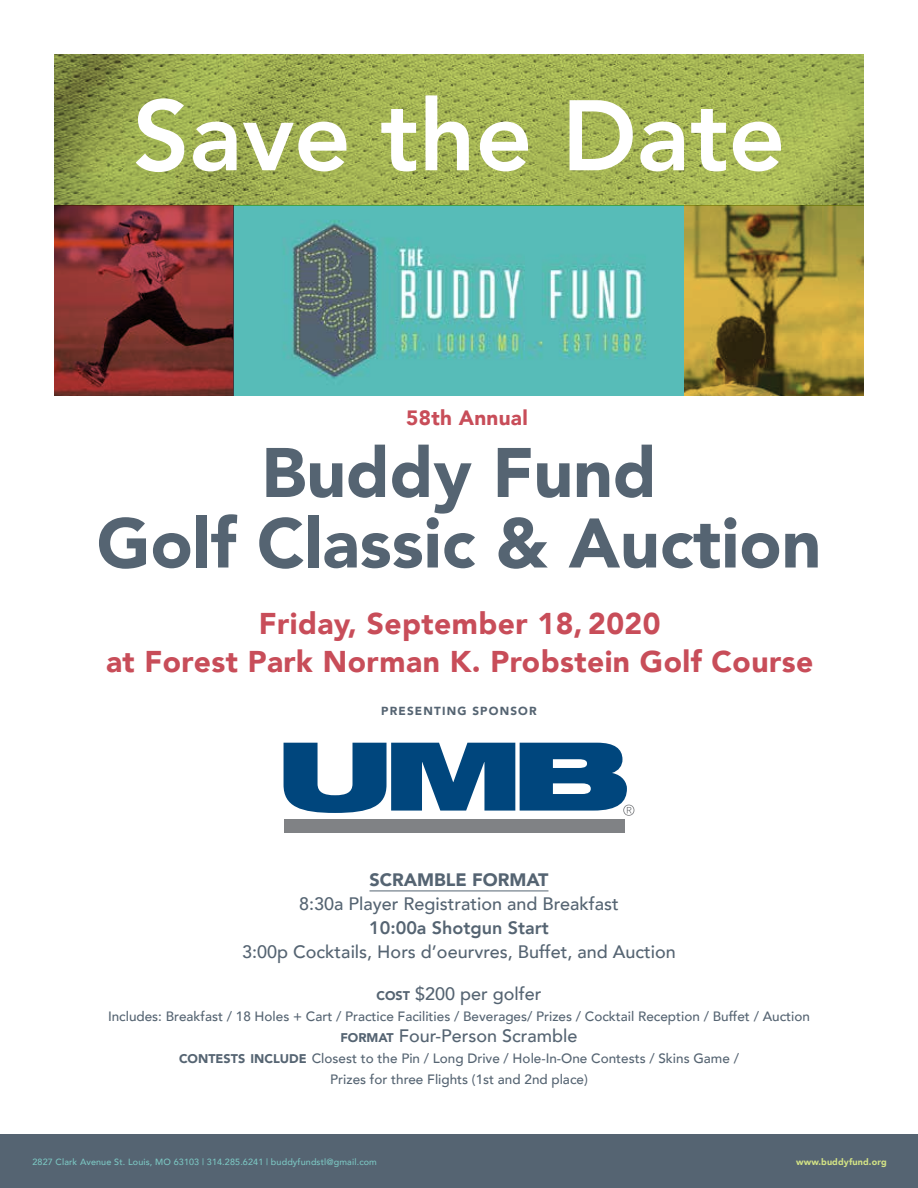
<style>
.page{position:relative;width:918px;height:1188px;background:#fff}
.page>*{position:absolute;margin:0;border:0;box-sizing:border-box;transform-origin:0 0}
.t1{font:800 99px "Avenir";color:#fff}
.t2{font:900 69.3px/70.5px "Avenir";color:#556472;text-align:center}
.t3{font:900 30px/37.5px "Avenir";letter-spacing:.015em;color:#c84d59;text-align:center}
.t4{font:900 20.7px "Avenir";letter-spacing:.015em;color:#c84d59}
.t5{font:500 18px "Avenir";color:#556472}
.t6{font:800 18px "Avenir";color:#556472}
.t7{font:900 18px "Avenir";color:#556472}
.t8{font:500 13.5px/21px "Avenir";color:#556472;text-align:center}
.t9{font:900 11.7px "Avenir";letter-spacing:.1em;color:#556472}
.t10{font:500 9px "Avenir";letter-spacing:.015em;color:#7bc6c2}
.t11{font:900 9px "Avenir";letter-spacing:.015em;color:#d2e285}
.s1{font-weight:900;font-size:12.6px}
</style>
<div class="page">
<img style="left:233px;top:205px;width:452px;height:190px">
<hr style="left:370px;top:890px;width:178px;height:1px;background:#556472">
<div style="left:284px;top:820px;width:340px;height:13px;background:#808285"></div>
<svg style="left:284px;top:743px;width:350px;height:73px"></svg>
<svg style="left:54px;top:205px;width:179px;height:190px;background:#7d2f2e"></svg>
<svg style="left:685px;top:205px;width:179px;height:190px;background:#9e8834"></svg>
<svg style="left:54px;top:54px;width:810px;height:151px;background:#9dad50"></svg>
<div style="left:0;top:1134px;width:918px;height:54px;background:#556472"></div>
<h1 class="t1" style="left:133px;top:59px;width:654px">Save the Date</h1>
<h3 class="t4" style="left:406px;top:400px;width:123px">58th Annual</h3>
<h2 class="t2" style="left:97px;top:436px;width:726px">Buddy Fund<br>Golf Classic &amp; Auction</h2>
<h3 class="t3" style="left:106px;top:605px;width:709px">Friday, September 18, 2020<br>at Forest Park Norman K. Probstein Golf Course</h3>
<p class="t9" style="left:381px;top:701px;width:157px">PRESENTING SPONSOR</p>
<h3 class="t7" style="left:370px;top:865px;width:180px">SCRAMBLE FORMAT</h3>
<h3 class="t5" style="left:299px;top:889px;width:321px">8:30a Player Registration and Breakfast</h3>
<h3 class="t6" style="left:369px;top:914px;width:181px">10:00a Shotgun Start</h3>
<h3 class="t5" style="left:242px;top:937px;width:435px">3:00p Cocktails, Hors d’oeurvres, Buffet, and Auction</h3>
<h3 class="t5" style="left:377px;top:979px;width:166px"><span class="s1">COST</span> $200 per golfer</h3>
<p class="t8" style="left:108px;top:1005px;width:703px">Includes: Breakfast / 18 Holes + Cart / Practice Facilities / Beverages/ Prizes / Cocktail Reception / Buffet / Auction</p>
<h3 class="t5" style="left:340px;top:1021px;width:239px"><span class="s1">FORMAT</span> Four-Person Scramble</h3>
<p class="t8" style="left:179px;top:1047px;width:561px"><span class="s1">CONTESTS INCLUDE</span> Closest to the Pin / Long Drive / Hole-In-One Contests / Skins Game /<br>Prizes for three Flights (1st and 2nd place)</p>
<p class="t10" style="left:32px;top:1154px;width:346px">2827 Clark Avenue St. Louis, MO 63103 | 314.285.6241 | buddyfundstl@gmail.com</p>
<p class="t11" style="left:796px;top:1154px;width:92px">www.buddyfund.org</p>
</div>
